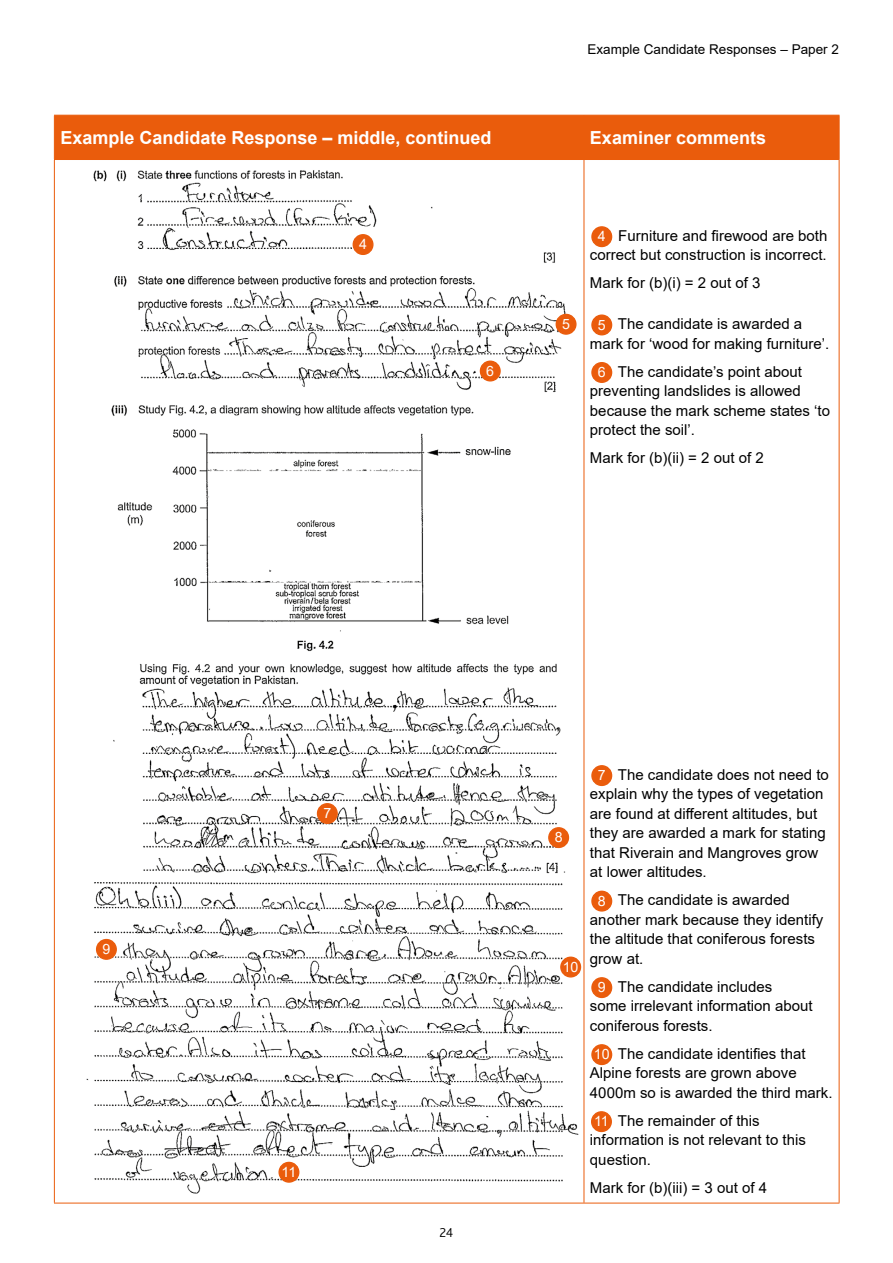
<style>
.page{position:relative;width:893px;height:1263px;background:#fff}
.page>*{position:absolute;margin:0;border:0;box-sizing:border-box;transform-origin:0 0}
.t1{font:700 18px "Arial";color:#fff}
.t2{font:15px/19.5px "Arial";color:#000}
.t3{font:14.25px "Arial";color:#fff}
.t4{font:13.5px "Arial";color:#000}
.t5{font:300 13.5px "Bliss Pro";color:#000}
.s1{font-size:14.25px;color:#fff}
</style>
<div class="page">
<div style="left:55px;top:116px;width:784px;height:43px;background:#ea5c0c"></div>
<hr style="left:54px;top:116px;width:1px;height:43px;background:#ea5c0c">
<hr style="left:54px;top:115px;width:530px;height:1px;background:#ea5c0c">
<hr style="left:54px;top:159px;width:530px;height:1px;background:#ea5c0c">
<hr style="left:584px;top:116px;width:1px;height:43px;background:#ea5c0c">
<hr style="left:584px;top:115px;width:255px;height:1px;background:#ea5c0c">
<hr style="left:839px;top:116px;width:1px;height:43px;background:#ea5c0c">
<hr style="left:584px;top:159px;width:255px;height:1px;background:#ea5c0c">
<hr style="left:54px;top:160px;width:1px;height:1043px;background:#ea5c0c">
<hr style="left:54px;top:1203px;width:530px;height:1px;background:#ea5c0c">
<hr style="left:584px;top:160px;width:1px;height:1043px;background:#ea5c0c">
<hr style="left:839px;top:160px;width:1px;height:1043px;background:#ea5c0c">
<hr style="left:584px;top:1203px;width:255px;height:1px;background:#ea5c0c">
<img style="left:93px;top:170px;width:482px;height:704px">
<div style="left:592px;top:227px;width:20px;height:19px;background:#ea5c0c;border-radius:50%"></div>
<div style="left:591px;top:226px;width:21px;height:21px;border:1px solid #ea5c0c;border-radius:50%"></div>
<div style="left:592px;top:315px;width:20px;height:20px;background:#ea5c0c;border-radius:50%"></div>
<div style="left:591px;top:314px;width:21px;height:21px;border:1px solid #ea5c0c;border-radius:50%"></div>
<div style="left:592px;top:363px;width:20px;height:19px;background:#ea5c0c;border-radius:50%"></div>
<div style="left:591px;top:362px;width:21px;height:21px;border:1px solid #ea5c0c;border-radius:50%"></div>
<div style="left:592px;top:766px;width:20px;height:19px;background:#ea5c0c;border-radius:50%"></div>
<div style="left:591px;top:765px;width:21px;height:21px;border:1px solid #ea5c0c;border-radius:50%"></div>
<div style="left:592px;top:891px;width:20px;height:20px;background:#ea5c0c;border-radius:50%"></div>
<div style="left:591px;top:891px;width:21px;height:20px;border:1px solid #ea5c0c;border-radius:50%"></div>
<div style="left:592px;top:978px;width:20px;height:19px;background:#ea5c0c;border-radius:50%"></div>
<div style="left:591px;top:977px;width:21px;height:21px;border:1px solid #ea5c0c;border-radius:50%"></div>
<div style="left:592px;top:1045px;width:20px;height:19px;background:#ea5c0c;border-radius:50%"></div>
<div style="left:591px;top:1044px;width:21px;height:21px;border:1px solid #ea5c0c;border-radius:50%"></div>
<div style="left:592px;top:1112px;width:19px;height:19px;background:#ea5c0c;border-radius:50%"></div>
<div style="left:591px;top:1111px;width:21px;height:21px;border:1px solid #ea5c0c;border-radius:50%"></div>
<div style="left:480px;top:361px;width:20px;height:20px;background:#ea5c0c;border-radius:50%"></div>
<div style="left:480px;top:361px;width:21px;height:20px;border:1px solid #ea5c0c;border-radius:50%"></div>
<div style="left:317px;top:804px;width:20px;height:19px;background:#ea5c0c;border-radius:50%"></div>
<div style="left:317px;top:803px;width:21px;height:21px;border:1px solid #ea5c0c;border-radius:50%"></div>
<div style="left:549px;top:828px;width:19px;height:19px;background:#ea5c0c;border-radius:50%"></div>
<div style="left:548px;top:827px;width:21px;height:21px;border:1px solid #ea5c0c;border-radius:50%"></div>
<div style="left:353px;top:235px;width:20px;height:19px;background:#ea5c0c;border-radius:50%"></div>
<div style="left:353px;top:234px;width:21px;height:21px;border:1px solid #ea5c0c;border-radius:50%"></div>
<div style="left:556px;top:314px;width:20px;height:20px;background:#ea5c0c;border-radius:50%"></div>
<div style="left:556px;top:314px;width:21px;height:21px;border:1px solid #ea5c0c;border-radius:50%"></div>
<img style="left:86px;top:882px;width:494px;height:312px">
<div style="left:97px;top:939px;width:19px;height:20px;background:#ea5c0c;border-radius:50%"></div>
<div style="left:96px;top:939px;width:21px;height:21px;border:1px solid #ea5c0c;border-radius:50%"></div>
<div style="left:561px;top:957px;width:19px;height:20px;background:#ea5c0c;border-radius:50%"></div>
<div style="left:560px;top:956px;width:21px;height:21px;border:1px solid #ea5c0c;border-radius:50%"></div>
<div style="left:279px;top:1162px;width:20px;height:20px;background:#ea5c0c;border-radius:50%"></div>
<div style="left:278px;top:1162px;width:21px;height:21px;border:1px solid #ea5c0c;border-radius:50%"></div>
<p class="t4" style="left:588px;top:40px;width:253px">Example Candidate Responses – Paper 2</p>
<p class="t1" style="left:60px;top:125px;width:433px">Example Candidate Response – middle, continued</p>
<p class="t1" style="left:590px;top:125px;width:178px">Examiner comments</p>
<p class="t3" style="left:102px;top:939px;width:9px">9</p>
<p class="t3" style="left:359px;top:234px;width:9px">4</p>
<p class="t3" style="left:486px;top:361px;width:9px">6</p>
<p class="t3" style="left:562px;top:314px;width:9px">5</p>
<p class="t2" style="left:590px;top:226px;width:239px;text-align:center"><span class="s1">4</span> Furniture and firewood are both correct but construction is incorrect.</p>
<p class="t2" style="left:590px;top:273px;width:172px">Mark for (b)(i) = 2 out of 3</p>
<p class="t2" style="left:590px;top:314px;width:241px;text-indent:8px"><span class="s1">5</span> The candidate is awarded a mark for ‘wood for making furniture’.</p>
<p class="t2" style="left:590px;top:362px;width:242px;text-indent:8px"><span class="s1">6</span> The candidate’s point about preventing landslides is allowed because the mark scheme states ‘to protect the soil’.</p>
<p class="t2" style="left:590px;top:448px;width:175px">Mark for (b)(ii) = 2 out of 2</p>
<p class="t3" style="left:323px;top:803px;width:9px">7</p>
<p class="t3" style="left:282px;top:1162px;width:16px">11</p>
<p class="t5" style="left:440px;top:1224px;width:15px">24</p>
<p class="t3" style="left:555px;top:827px;width:9px">8</p>
<p class="t3" style="left:563px;top:957px;width:17px">10</p>
<p class="t2" style="left:590px;top:765px;width:240px;text-indent:8px"><span class="s1">7</span> The candidate does not need to explain why the types of vegetation are found at different altitudes, but they are awarded a mark for stating that Riverain and Mangroves grow at lower altitudes.</p>
<p class="t2" style="left:590px;top:890px;width:235px;text-indent:8px"><span class="s1">8</span> The candidate is awarded another mark because they identify the altitude that coniferous forests grow at.</p>
<p class="t2" style="left:590px;top:977px;width:224px;text-indent:8px"><span class="s1">9</span> The candidate includes some irrelevant information about coniferous forests.</p>
<p class="t2" style="left:590px;top:1044px;width:244px"><span class="s1">10</span> The candidate identifies that<br>Alpine forests are grown above<br>4000m so is awarded the third mark.</p>
<p class="t2" style="left:590px;top:1111px;width:217px"><span class="s1">11</span> The remainder of this information is not relevant to this question.</p>
<p class="t2" style="left:590px;top:1178px;width:179px">Mark for (b)(iii) = 3 out of 4</p>
</div>
